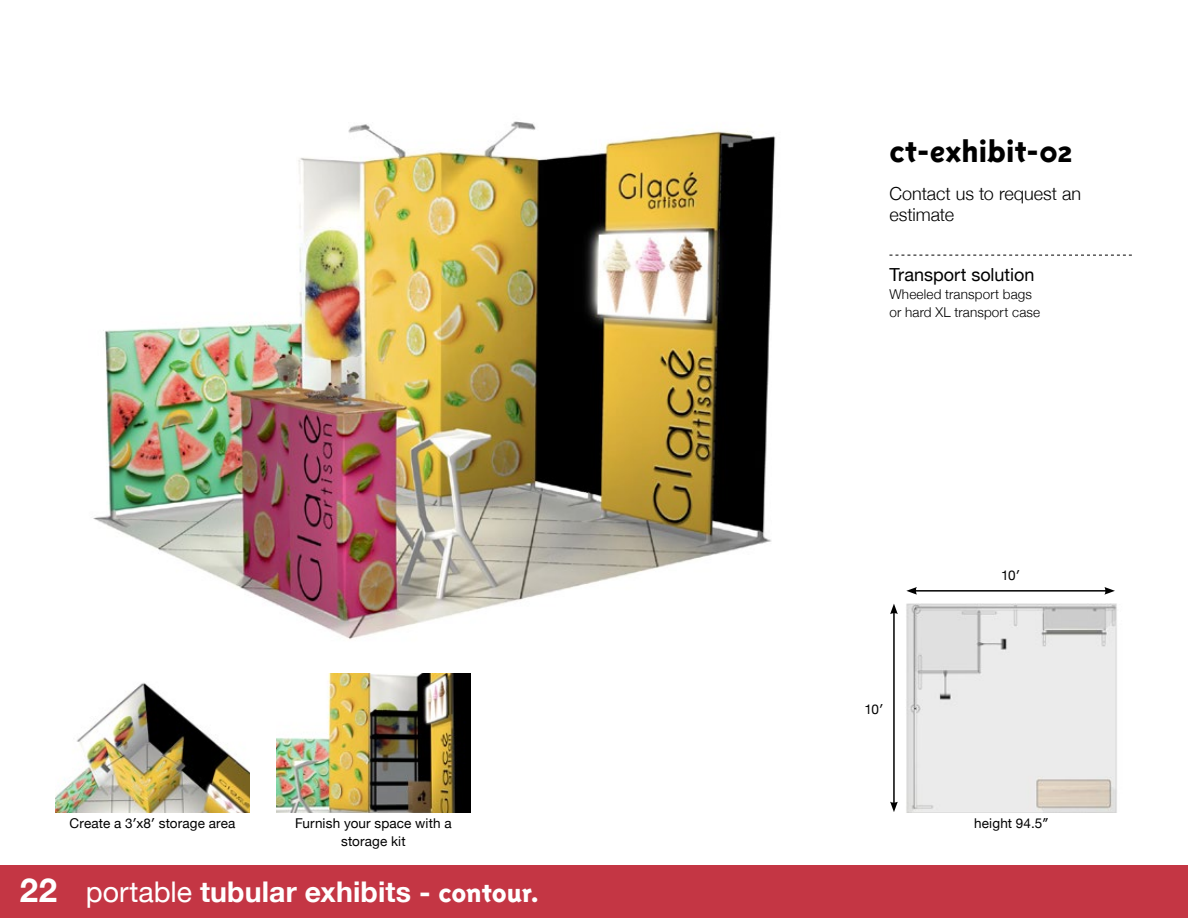
<style>
.page{position:relative;width:1188px;height:918px;background:#fff}
.page>*{position:absolute;margin:0;border:0;box-sizing:border-box;transform-origin:0 0}
.t1{font:800 33px "Triplex Sans";letter-spacing:-.005em;color:#000}
.t2{font:700 28.5px "Helvetica Neue";letter-spacing:.005em;color:#fff}
.t3{font:300 18px/21px "Helvetica Neue";color:#000}
.t4{font:18px "Helvetica Neue";color:#000}
.t5{font:13.5px/18px "Helvetica Neue";letter-spacing:.01em;color:#000;text-align:center}
.t6{font:300 13.5px/18px "Helvetica Neue";letter-spacing:.01em;color:#000}
.s1{font-size:33px}
.s2{font-weight:400}
.s3{font-family:"Triplex Sans";font-weight:800}
</style>
<div class="page">
<div style="left:0;top:865px;width:1188px;height:53px;background:#c43644"></div>
<svg style="left:889px;top:255px;width:243px;height:1px"></svg>
<img style="left:93px;top:121px;width:683px;height:518px">
<img style="left:55px;top:682px;width:195px;height:130px">
<img style="left:277px;top:673px;width:194px;height:139px">
<img style="left:890px;top:603px;width:227px;height:209px">
<hr style="left:915px;top:590px;width:192px;height:2px;background:#000">
<svg style="left:906px;top:587px;width:11px;height:8px"></svg>
<svg style="left:1104px;top:587px;width:11px;height:8px"></svg>
<hr style="left:893px;top:612px;width:2px;height:192px;background:#000">
<svg style="left:890px;top:604px;width:8px;height:10px"></svg>
<svg style="left:890px;top:802px;width:8px;height:10px"></svg>
<h1 class="t1" style="left:889px;top:134px;width:185px">ct-exhibit-02</h1>
<h3 class="t3" style="left:889px;top:182px;width:193px">Contact us to request an estimate</h3>
<h3 class="t4" style="left:889px;top:261px;width:146px">Transport solution</h3>
<p class="t6" style="left:889px;top:284px;width:152px">Wheeled transport bags or hard XL transport case</p>
<p class="t5" style="left:865px;top:701px;width:20px">10′</p>
<p class="t5" style="left:1001px;top:567px;width:20px">10′</p>
<p class="t5" style="left:70px;top:814px;width:168px">Create a 3′x8′ storage area</p>
<p class="t5" style="left:974px;top:815px;width:76px">height 94.5″</p>
<p class="t5" style="left:295px;top:815px;width:158px">Furnish your space with a storage kit</p>
<h2 class="t2" style="left:20px;top:869px;width:520px"><span class="s1">22</span> <span class="s2">portable</span> tubular exhibits - <span class="s3">contour.</span></h2>
</div>
